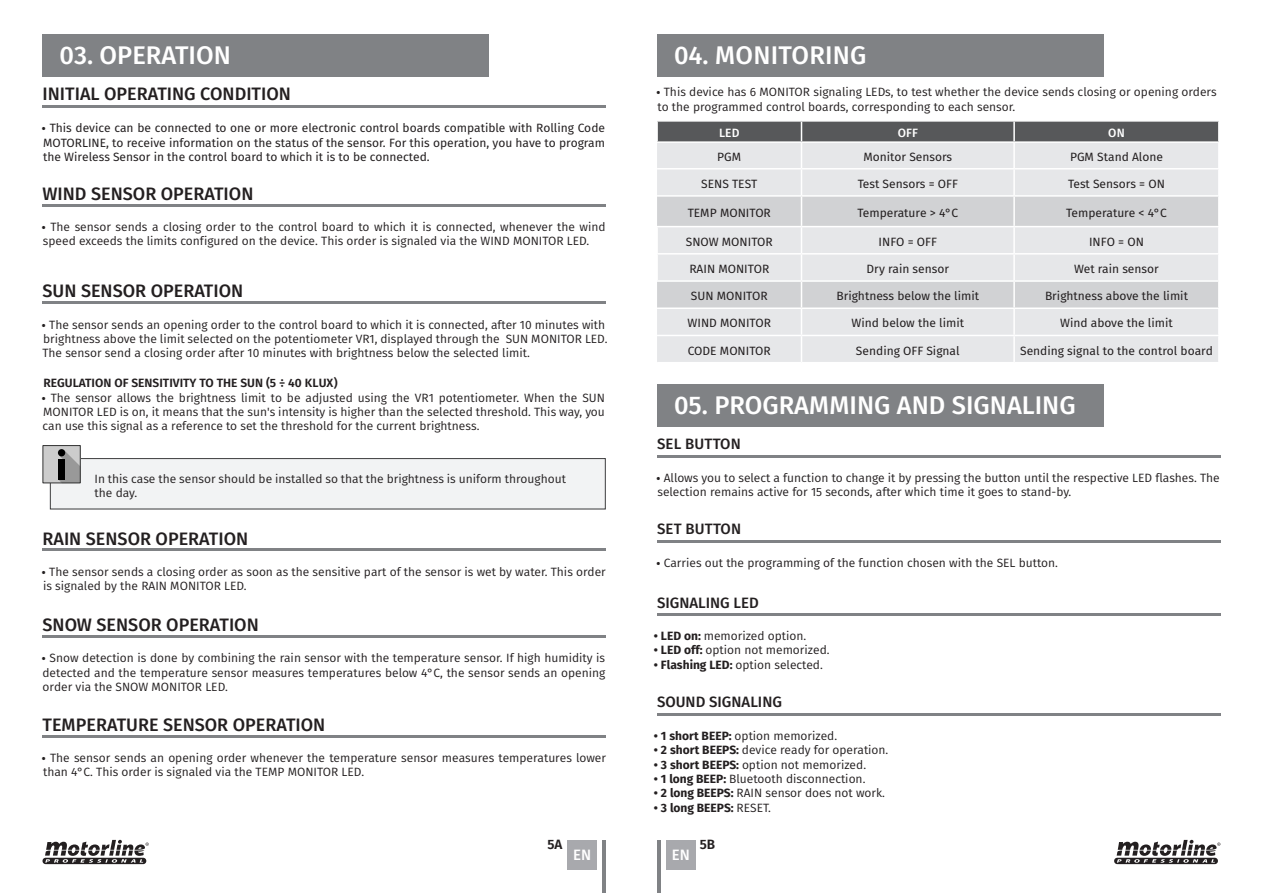
<style>
.page{position:relative;width:1263px;height:893px;background:#fff}
.page>*{position:absolute;margin:0;border:0;box-sizing:border-box;transform-origin:0 0}
.t1{font:500 25.5px "Fira Sans";color:#fff}
.t2{font:500 18px "Fira Sans";color:#231f20}
.t3{font:500 15px "Fira Sans";color:#231f20}
.t4{font:500 15px "Fira Sans";color:#fff}
.t5{font:600 13.5px "Fira Sans";color:#231f20}
.t6{font:12px/14.4px "Fira Sans";color:#231f20}
.t7{font:12px/14.4px "Fira Sans";color:#231f20;text-align:justify}
.t8{font:600 12px "Fira Sans";color:#231f20}
.t9{font:700 12px "Fira Sans";color:#231f20}
.t10{font:500 12px "Fira Sans";letter-spacing:.01em;color:#fff}
.s1{font-family:"Akkurat Pro"}
.s2{font-weight:700}
.s3{font-weight:400}
</style>
<div class="page">
<div style="left:666px;top:840px;width:30px;height:29px;background:#a8a9ad"></div>
<div style="left:567px;top:840px;width:30px;height:29px;background:#a8a9ad"></div>
<hr style="left:603px;top:840px;width:3px;height:53px;background:#808285">
<hr style="left:657px;top:840px;width:3px;height:53px;background:#808285">
<hr style="left:657px;top:455px;width:563px;height:3px;background:#808285">
<div style="left:43px;top:445px;width:38px;height:38px;background:#ccc"></div>
<svg style="left:50px;top:450px;width:556px;height:60px"></svg>
<div style="left:58px;top:459px;width:7px;height:20px;background:#000"></div>
<div style="left:58px;top:449px;width:7px;height:7px;background:#000;border-radius:50%"></div>
<div style="left:43px;top:445px;width:38px;height:38px;border:1px solid #333"></div>
<hr style="left:43px;top:204px;width:563px;height:3px;background:#808285">
<hr style="left:43px;top:301px;width:563px;height:3px;background:#808285">
<hr style="left:43px;top:548px;width:563px;height:3px;background:#808285">
<hr style="left:43px;top:635px;width:563px;height:3px;background:#808285">
<hr style="left:43px;top:734px;width:563px;height:3px;background:#808285">
<hr style="left:43px;top:105px;width:563px;height:3px;background:#808285">
<div style="left:657px;top:34px;width:446px;height:43px;background:#808285"></div>
<div style="left:43px;top:34px;width:446px;height:43px;background:#808285"></div>
<div style="left:657px;top:384px;width:446px;height:43px;background:#808285"></div>
<hr style="left:657px;top:540px;width:563px;height:3px;background:#808285">
<hr style="left:657px;top:613px;width:563px;height:3px;background:#808285">
<hr style="left:657px;top:713px;width:563px;height:3px;background:#808285">
<svg style="left:1114px;top:840px;width:106px;height:24px"></svg>
<svg style="left:43px;top:840px;width:106px;height:24px"></svg>
<svg style="left:657px;top:121px;width:562px;height:241px;background:#d6d7d9"></svg>
<hr style="left:1014px;top:307px;width:205px;height:2px;background:#fff">
<hr style="left:656px;top:280px;width:145px;height:2px;background:#fff">
<hr style="left:801px;top:280px;width:213px;height:2px;background:#fff">
<hr style="left:1014px;top:280px;width:205px;height:2px;background:#fff">
<p class="t1" style="left:60px;top:35px;width:173px">03. OPERATION</p>
<p class="t1" style="left:674px;top:35px;width:194px">04. MONITORING</p>
<p class="t2" style="left:43px;top:79px;width:250px">INITIAL OPERATING CONDITION</p>
<p class="t7" style="left:41px;top:121px;width:565px"><span class="s1">•</span> This device can be connected to one or more electronic control boards compatible with Rolling Code MOTORLINE, to receive information on the status of the sensor. For this operation, you have to program the Wireless Sensor in the control board to which it is to be connected.</p>
<p class="t2" style="left:43px;top:179px;width:212px">WIND SENSOR OPERATION</p>
<p class="t6" style="left:41px;top:219px;width:566px"><span class="s1">•</span> The sensor sends a closing order to the control board to which it is connected, whenever the wind speed exceeds the limits configured on the device. This order is signaled via the WIND MONITOR LED.</p>
<p class="t2" style="left:43px;top:277px;width:202px">SUN SENSOR OPERATION</p>
<p class="t6" style="left:41px;top:317px;width:568px"><span class="s1">•</span> The sensor sends an opening order to the control board to which it is connected, after 10 minutes with brightness above the limit selected on the potentiometer VR1, displayed through the SUN MONITOR LED.<br>The sensor send a closing order after 10 minutes with brightness below the selected limit.</p>
<p class="t8" style="left:43px;top:373px;width:296px">REGULATION OF SENSITIVITY TO THE SUN (5 ÷ 40 KLUX)</p>
<p class="t6" style="left:41px;top:390px;width:565px;text-align:justify"><span class="s1">•</span> The sensor allows the brightness limit to be adjusted using the VR1 potentiometer. When the SUN MONITOR LED is on, it means that the sun's intensity is higher than the selected threshold. This way, you can use this signal as a reference to set the threshold for the current brightness.</p>
<p class="t6" style="left:95px;top:471px;width:473px">In this case the sensor should be installed so that the brightness is uniform throughout the day.</p>
<p class="t2" style="left:43px;top:524px;width:207px">RAIN SENSOR OPERATION</p>
<p class="t6" style="left:41px;top:564px;width:566px"><span class="s1">•</span> The sensor sends a closing order as soon as the sensitive part of the sensor is wet by water. This order is signaled by the RAIN MONITOR LED.</p>
<p class="t2" style="left:43px;top:610px;width:218px">SNOW SENSOR OPERATION</p>
<p class="t6" style="left:41px;top:651px;width:566px;text-align:justify"><span class="s1">•</span> Snow detection is done by combining the rain sensor with the temperature sensor. If high humidity is detected and the temperature sensor measures temperatures below 4°C, the sensor sends an opening order via the SNOW MONITOR LED.</p>
<p class="t2" style="left:43px;top:710px;width:284px">TEMPERATURE SENSOR OPERATION</p>
<p class="t6" style="left:41px;top:750px;width:566px"><span class="s1">•</span> The sensor sends an opening order whenever the temperature sensor measures temperatures lower than 4°C. This order is signaled via the TEMP MONITOR LED.</p>
<p class="t6" style="left:656px;top:85px;width:562px"><span class="s1">•</span> This device has 6 MONITOR signaling LEDs, to test whether the device sends closing or opening orders to the programmed control boards, corresponding to each sensor.</p>
<p class="t10" style="left:719px;top:123px;width:22px">LED</p>
<p class="t10" style="left:898px;top:123px;width:22px">OFF</p>
<p class="t10" style="left:1108px;top:123px;width:18px">ON</p>
<p class="t7" style="left:717px;top:149px;width:26px">PGM</p>
<p class="t7" style="left:863px;top:149px;width:90px">Monitor Sensors</p>
<p class="t7" style="left:1070px;top:149px;width:94px">PGM Stand Alone</p>
<p class="t7" style="left:701px;top:176px;width:58px">SENS TEST</p>
<p class="t7" style="left:858px;top:176px;width:102px">Test Sensors = OFF</p>
<p class="t7" style="left:1068px;top:176px;width:98px">Test Sensors = ON</p>
<p class="t7" style="left:688px;top:205px;width:85px">TEMP MONITOR</p>
<p class="t7" style="left:857px;top:205px;width:102px">Temperature &gt; 4°C</p>
<p class="t7" style="left:1066px;top:205px;width:102px">Temperature &lt; 4°C</p>
<p class="t7" style="left:686px;top:234px;width:88px">SNOW MONITOR</p>
<p class="t7" style="left:879px;top:234px;width:60px">INFO = OFF</p>
<p class="t7" style="left:1089px;top:234px;width:56px">INFO = ON</p>
<p class="t7" style="left:689px;top:261px;width:81px">RAIN MONITOR</p>
<p class="t7" style="left:866px;top:261px;width:84px">Dry rain sensor</p>
<p class="t7" style="left:1074px;top:261px;width:86px">Wet rain sensor</p>
<p class="t7" style="left:691px;top:289px;width:78px">SUN MONITOR</p>
<p class="t7" style="left:836px;top:289px;width:144px">Brightness below the limit</p>
<p class="t7" style="left:1045px;top:289px;width:144px">Brightness above the limit</p>
<p class="t7" style="left:687px;top:316px;width:85px">WIND MONITOR</p>
<p class="t7" style="left:851px;top:316px;width:114px">Wind below the limit</p>
<p class="t7" style="left:1060px;top:316px;width:114px">Wind above the limit</p>
<p class="t7" style="left:688px;top:343px;width:84px">CODE MONITOR</p>
<p class="t7" style="left:856px;top:343px;width:105px">Sending OFF Signal</p>
<p class="t7" style="left:1020px;top:343px;width:194px">Sending signal to the control board</p>
<p class="t1" style="left:674px;top:385px;width:403px">05. PROGRAMMING AND SIGNALING</p>
<p class="t3" style="left:657px;top:432px;width:85px">SEL BUTTON</p>
<p class="t6" style="left:656px;top:470px;width:565px"><span class="s1">•</span> Allows you to select a function to change it by pressing the button until the respective LED flashes. The selection remains active for 15 seconds, after which time it goes to stand-by.</p>
<p class="t3" style="left:657px;top:517px;width:86px">SET BUTTON</p>
<p class="t6" style="left:656px;top:555px;width:404px"><span class="s1">•</span> Carries out the programming of the function chosen with the SEL button.</p>
<p class="t3" style="left:657px;top:590px;width:103px">SIGNALING LED</p>
<p class="t6" style="left:654px;top:628px;width:154px"><span class="s2">• LED on:</span> memorized option.</p>
<p class="t6" style="left:654px;top:643px;width:177px"><span class="s2">• LED off:</span> option not memorized.</p>
<p class="t6" style="left:654px;top:657px;width:170px"><span class="s2">• Flashing LED:</span> option selected.</p>
<p class="t3" style="left:657px;top:690px;width:127px">SOUND SIGNALING</p>
<p class="t6" style="left:654px;top:728px;width:185px"><span class="s2">• 1 short BEEP:</span> option memorized.</p>
<p class="t6" style="left:654px;top:743px;width:236px"><span class="s2">• 2 short BEEPS:</span> device ready for operation.</p>
<p class="t6" style="left:654px;top:757px;width:214px"><span class="s2">• 3 short BEEPS:</span> option not memorized.</p>
<p class="t6" style="left:654px;top:771px;width:213px"><span class="s2">• 1 long BEEP:</span> Bluetooth disconnection.</p>
<p class="t6" style="left:654px;top:786px;width:232px"><span class="s2">• 2 long BEEPS:</span> RAIN sensor does not work.</p>
<p class="t9" style="left:654px;top:797px;width:118px">• 3 long BEEPS: <span class="s3">RESET.</span></p>
<p class="t5" style="left:547px;top:833px;width:17px">5A</p>
<p class="t5" style="left:700px;top:833px;width:17px">5B</p>
<p class="t4" style="left:573px;top:842px;width:20px">EN</p>
<p class="t4" style="left:672px;top:842px;width:20px">EN</p>
</div>
